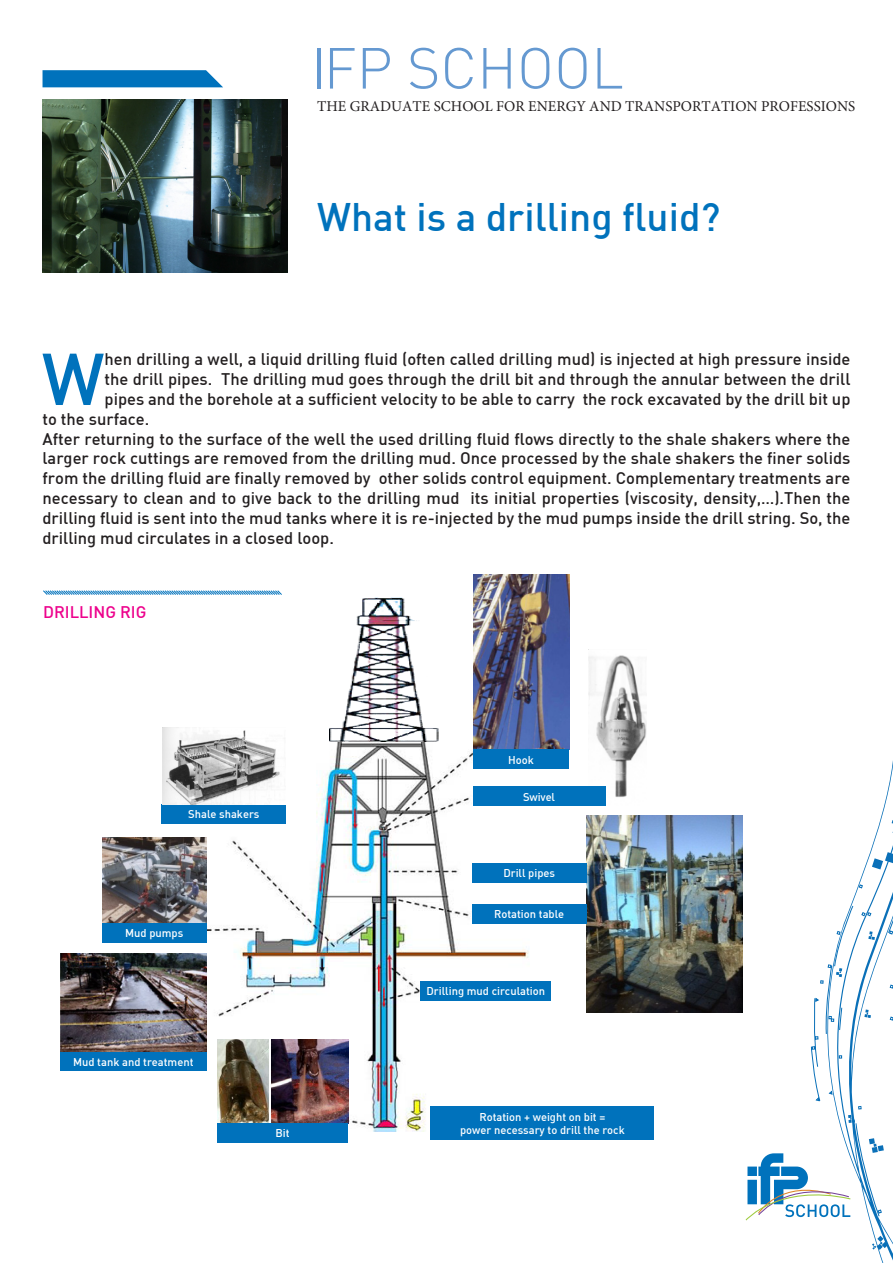
<style>
.page{position:relative;width:893px;height:1263px;background:#fff}
.page>*{position:absolute;margin:0;border:0;box-sizing:border-box;transform-origin:0 0}
.t1{font:500 72.15px "DIN";color:#0072bc}
.t2{font:300 57px "DIN";color:#6599d1}
.t3{font:500 39px "DIN";color:#0072bc}
.t4{font:500 16.5px/19.8px "DIN";color:#231f20;text-align:justify}
.t5{font:500 16.5px "DIN";color:#ed028c}
.t6{font:15px "Minion Pro";color:#231f20}
.t7{font:500 11.1px "DIN";color:#fff}
</style>
<div class="page">
<img style="left:207px;top:728px;width:322px;height:403px">
<img style="left:330px;top:597px;width:110px;height:144px">
<img style="left:473px;top:574px;width:96px;height:176px">
<div style="left:473px;top:750px;width:96px;height:19px;background:#0072bc"></div>
<img style="left:588px;top:649px;width:59px;height:157px">
<img style="left:586px;top:816px;width:156px;height:196px">
<div style="left:473px;top:787px;width:132px;height:19px;background:#0072bc"></div>
<div style="left:472px;top:863px;width:114px;height:19px;background:#0072bc"></div>
<div style="left:472px;top:904px;width:114px;height:19px;background:#0072bc"></div>
<div style="left:420px;top:981px;width:131px;height:19px;background:#0072bc"></div>
<div style="left:431px;top:1106px;width:223px;height:34px;background:#0072bc"></div>
<img style="left:272px;top:1040px;width:76px;height:83px">
<img style="left:217px;top:1040px;width:51px;height:83px">
<div style="left:217px;top:1123px;width:131px;height:19px;background:#0072bc"></div>
<div style="left:60px;top:1052px;width:146px;height:19px;background:#0072bc"></div>
<img style="left:61px;top:953px;width:145px;height:99px">
<img style="left:102px;top:838px;width:104px;height:85px">
<div style="left:102px;top:923px;width:104px;height:19px;background:#0072bc"></div>
<div style="left:162px;top:804px;width:124px;height:19px;background:#0072bc"></div>
<img style="left:162px;top:728px;width:124px;height:77px">
<img style="left:43px;top:100px;width:244px;height:173px">
<svg style="left:43px;top:590px;width:239px;height:5px"></svg>
<svg style="left:43px;top:70px;width:180px;height:17px;background:#0e7abf"></svg>
<svg style="left:746px;top:760px;width:147px;height:503px"></svg>
<h2 class="t2" style="left:311px;top:33px;width:314px">IFP SCHOOL</h2>
<p class="t6" style="left:317px;top:96px;width:540px">THE GRADUATE SCHOOL FOR ENERGY AND TRANSPORTATION PROFESSIONS</p>
<p class="t3" style="left:317px;top:192px;width:405px">What is a drilling fluid?</p>
<p class="t1" style="left:42px;top:333px;width:64px">W</p>
<p class="t4" style="left:105px;top:349px;width:747px">hen drilling a well, a liquid drilling fluid (often called drilling mud) is injected at high pressure inside</p>
<p class="t4" style="left:105px;top:369px;width:747px">the drill pipes. The drilling mud goes through the drill bit and through the annular between the drill</p>
<p class="t4" style="left:105px;top:389px;width:747px">pipes and the borehole at a sufficient velocity to be able to carry the rock excavated by the drill bit up</p>
<p class="t4" style="left:43px;top:408px;width:108px">to the surface.</p>
<p class="t4" style="left:43px;top:428px;width:809px">After returning to the surface of the well the used drilling fluid flows directly to the shale shakers where the larger rock cuttings are removed from the drilling mud. Once processed by the shale shakers the finer solids from the drilling fluid are finally removed by other solids control equipment. Complementary treatments are necessary to clean and to give back to the drilling mud its initial properties (viscosity, density,…).Then the drilling fluid is sent into the mud tanks where it is re-injected by the mud pumps inside the drill string. So, the drilling mud circulates in a closed loop.</p>
<p class="t5" style="left:43px;top:601px;width:105px">DRILLING RIG</p>
<p class="t7" style="left:188px;top:807px;width:73px">Shale shakers</p>
<p class="t7" style="left:125px;top:926px;width:60px">Mud pumps</p>
<p class="t7" style="left:508px;top:752px;width:27px">Hook</p>
<p class="t7" style="left:523px;top:790px;width:33px">Swivel</p>
<p class="t7" style="left:503px;top:866px;width:53px">Drill pipes</p>
<p class="t7" style="left:494px;top:907px;width:72px">Rotation table</p>
<p class="t7" style="left:427px;top:984px;width:120px">Drilling mud circulation</p>
<p class="t7" style="left:73px;top:1054px;width:122px">Mud tank and treatment</p>
<p class="t7" style="left:479px;top:1110px;width:127px">Rotation + weight on bit =</p>
<p class="t7" style="left:275px;top:1126px;width:16px">Bit</p>
<p class="t7" style="left:460px;top:1123px;width:166px">power necessary to drill the rock</p>
</div>
